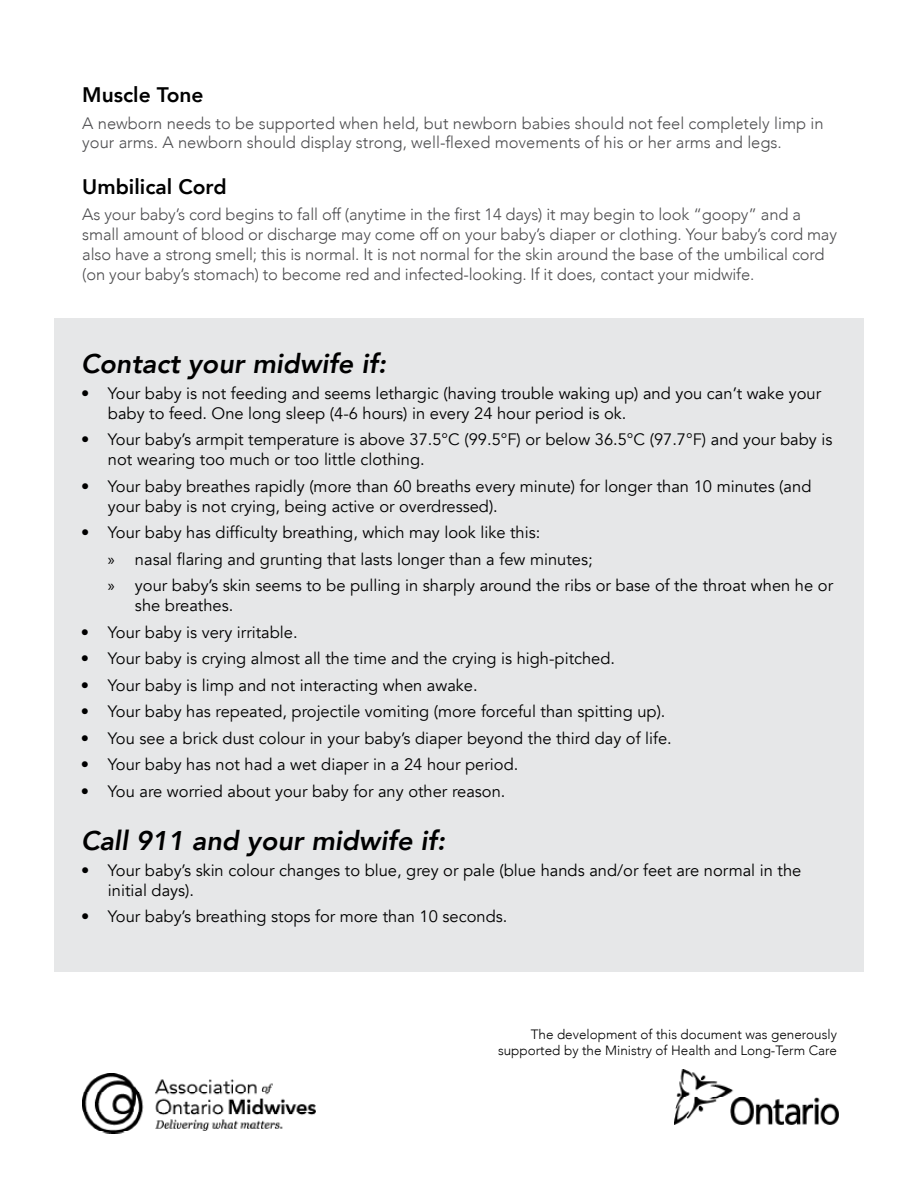
<style>
.page{position:relative;width:918px;height:1188px;background:#fff}
.page>*{position:absolute;margin:0;border:0;box-sizing:border-box;transform-origin:0 0}
.t1{font:italic 800 27px "Avenir";color:#000}
.t2{font:800 21px "Avenir";color:#000}
.t3{font:16.5px/19.8px "Avenir";color:#000}
.t4{font:300 16.5px/19.8px "Avenir";letter-spacing:-.01em;color:#4d4d4f}
.t5{font:300 13.5px/16.2px "Avenir";color:#000;text-align:right}
.s1{font-family:"Myriad Pro"}
</style>
<div class="page">
<img style="left:82px;top:1073px;width:234px;height:61px">
<div style="left:54px;top:319px;width:810px;height:653px;background:#e6e7e8"></div>
<img style="left:675px;top:1070px;width:164px;height:54px">
<p class="t2" style="left:82px;top:76px;width:123px">Muscle Tone</p>
<p class="t4" style="left:82px;top:113px;width:743px">A newborn needs to be supported when held, but newborn babies should not feel completely limp in your arms. A newborn should display strong, well-flexed movements of his or her arms and legs.</p>
<p class="t2" style="left:82px;top:167px;width:146px">Umbilical Cord</p>
<p class="t4" style="left:82px;top:205px;width:756px">As your baby’s cord begins to fall off (anytime in the first 14 days) it may begin to look “goopy” and a small amount of blood or discharge may come off on your baby’s diaper or clothing. Your baby’s cord may also have a strong smell; this is normal. It is not normal for the skin around the base of the umbilical cord (on your baby’s stomach) to become red and infected-looking. If it does, contact your midwife.</p>
<h1 class="t1" style="left:81px;top:347px;width:306px">Contact your midwife if:</h1>
<p class="t3" style="left:108px;top:384px;width:715px;text-indent:-27px">• Your baby is not feeding and seems lethargic (having trouble waking up) and you can’t wake your baby to feed. One long sleep (4-6 hours) in every 24 hour period is ok.</p>
<p class="t3" style="left:108px;top:430px;width:726px;text-indent:-27px">• Your baby’s armpit temperature is above 37.5°C (99.5°F) or below 36.5°C (97.7°F) and your baby is not wearing too much or too little clothing.</p>
<p class="t3" style="left:108px;top:477px;width:705px;text-indent:-27px">• Your baby breathes rapidly (more than 60 breaths every minute) for longer than 10 minutes (and your baby is not crying, being active or overdressed).</p>
<p class="t3" style="left:108px;top:520px;width:727px;line-height:26.5px;text-indent:-27px">• Your baby has difficulty breathing, which may look like this:<br><span class="s1">»</span> nasal flaring and grunting that lasts longer than a few minutes;<br><span class="s1">»</span> your baby’s skin seems to be pulling in sharply around the ribs or base of the throat when he or</p>
<p class="t3" style="left:135px;top:596px;width:100px">she breathes.</p>
<p class="t3" style="left:81px;top:622px;width:218px">• Your baby is very irritable.</p>
<p class="t3" style="left:81px;top:649px;width:536px">• Your baby is crying almost all the time and the crying is high-pitched.</p>
<p class="t3" style="left:81px;top:675px;width:398px">• Your baby is limp and not interacting when awake.</p>
<p class="t3" style="left:81px;top:702px;width:586px">• Your baby has repeated, projectile vomiting (more forceful than spitting up).</p>
<p class="t3" style="left:81px;top:729px;width:592px">• You see a brick dust colour in your baby’s diaper beyond the third day of life.</p>
<p class="t3" style="left:81px;top:755px;width:439px">• Your baby has not had a wet diaper in a 24 hour period.</p>
<p class="t3" style="left:81px;top:782px;width:426px">• You are worried about your baby for any other reason.</p>
<h1 class="t1" style="left:81px;top:824px;width:366px">Call 911 and your midwife if:</h1>
<p class="t3" style="left:108px;top:861px;width:695px;text-indent:-27px">• Your baby’s skin colour changes to blue, grey or pale (blue hands and/or feet are normal in the initial days).</p>
<p class="t3" style="left:81px;top:907px;width:428px">• Your baby’s breathing stops for more than 10 seconds.</p>
<p class="t5" style="left:498px;top:1026px;width:340px">The development of this document was generously supported by the Ministry of Health and Long-Term Care</p>
</div>
